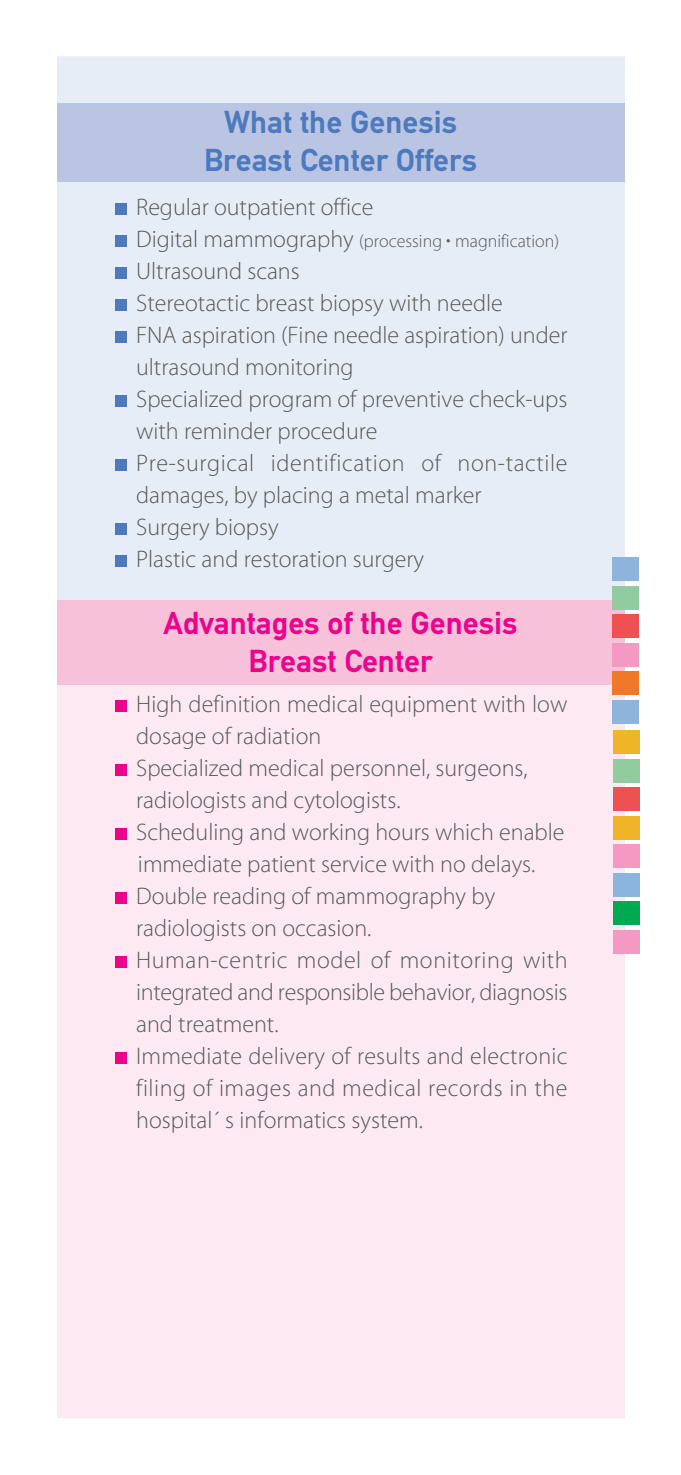
<style>
.page{position:relative;width:681px;height:1475px;background:#fff}
.page>*{position:absolute;margin:0;border:0;box-sizing:border-box;transform-origin:0 0}
.t1{font:700 32px/38.4px "PF Din Text";color:#ed028c;text-align:center}
.t2{font:700 32px/38.4px "PF Din Text";color:#4e7abd;text-align:center}
.t3{font:300 24px/32px "Myriad Greek";color:#57585a}
.t4{font:300 18px "Myriad Greek";color:#57585a}
.s1{font-size:24px}
</style>
<div class="page">
<div style="left:57px;top:57px;width:567px;height:1360px;background:#fce9f1"></div>
<div style="left:57px;top:57px;width:567px;height:597px;background:#e6edf7"></div>
<div style="left:57px;top:600px;width:567px;height:84px;background:#f7c1d9"></div>
<div style="left:57px;top:103px;width:567px;height:78px;background:#b9c5e3"></div>
<div style="left:115px;top:523px;width:12px;height:12px;background:#4e7abd"></div>
<div style="left:115px;top:1052px;width:12px;height:11px;background:#ed028c"></div>
<div style="left:115px;top:956px;width:12px;height:11px;background:#ed028c"></div>
<div style="left:115px;top:892px;width:12px;height:11px;background:#ed028c"></div>
<div style="left:115px;top:828px;width:12px;height:11px;background:#ed028c"></div>
<div style="left:115px;top:764px;width:12px;height:11px;background:#ed028c"></div>
<div style="left:115px;top:555px;width:12px;height:12px;background:#4e7abd"></div>
<div style="left:115px;top:459px;width:12px;height:12px;background:#4e7abd"></div>
<div style="left:115px;top:395px;width:12px;height:12px;background:#4e7abd"></div>
<div style="left:115px;top:331px;width:12px;height:12px;background:#4e7abd"></div>
<div style="left:115px;top:299px;width:12px;height:12px;background:#4e7abd"></div>
<div style="left:115px;top:267px;width:12px;height:12px;background:#4e7abd"></div>
<div style="left:115px;top:235px;width:12px;height:12px;background:#4e7abd"></div>
<div style="left:115px;top:700px;width:12px;height:11px;background:#ed028c"></div>
<div style="left:115px;top:203px;width:12px;height:12px;background:#4e7abd"></div>
<div style="left:612px;top:929px;width:27px;height:23px;background:#f499c2"></div>
<div style="left:612px;top:901px;width:27px;height:24px;background:#00aa51"></div>
<div style="left:612px;top:872px;width:27px;height:24px;background:#8cb4dc"></div>
<div style="left:612px;top:844px;width:27px;height:24px;background:#f499c2"></div>
<div style="left:612px;top:815px;width:27px;height:24px;background:#f0b428"></div>
<div style="left:612px;top:787px;width:27px;height:24px;background:#ed5151"></div>
<div style="left:612px;top:758px;width:27px;height:24px;background:#91cc9e"></div>
<div style="left:612px;top:730px;width:27px;height:24px;background:#f0b428"></div>
<div style="left:612px;top:700px;width:26px;height:23px;background:#8cb4dc"></div>
<div style="left:612px;top:671px;width:26px;height:24px;background:#f07827"></div>
<div style="left:612px;top:642px;width:26px;height:24px;background:#f499c2"></div>
<div style="left:612px;top:614px;width:26px;height:24px;background:#ed5151"></div>
<div style="left:612px;top:585px;width:26px;height:24px;background:#91cc9e"></div>
<div style="left:612px;top:557px;width:26px;height:24px;background:#8cb4dc"></div>
<h1 class="t2" style="left:204px;top:103px;width:274px">What the Genesis<br>Breast Center Offers</h1>
<p class="t3" style="left:136px;top:192px;width:239px">Regular outpatient office</p>
<p class="t4" style="left:136px;top:232px;width:424px"><span class="s1">Digital mammography</span> (processing • magnification)</p>
<p class="t3" style="left:136px;top:256px;width:432px">Ultrasound scans<br>Stereotactic breast biopsy with needle<br>FNA aspiration (Fine needle aspiration) under ultrasound monitoring<br>Specialized program of preventive check-ups with reminder procedure<br>Pre-surgical identification of non-tactile damages, by placing a metal marker<br>Surgery biopsy<br>Plastic and restoration surgery</p>
<h1 class="t1" style="left:163px;top:603px;width:355px">Advantages of the Genesis<br>Breast Center</h1>
<p class="t3" style="left:136px;top:688px;width:432px">High definition medical equipment with low dosage of radiation<br>Specialized medical personnel, surgeons, radiologists and cytologists.<br>Scheduling and working hours which enable immediate patient service with no delays.<br>Double reading of mammography by radiologists on occasion.<br>Human-centric model of monitoring with integrated and responsible behavior, diagnosis and treatment.<br>Immediate delivery of results and electronic filing of images and medical records in the hospital΄ s informatics system.</p>
</div>
